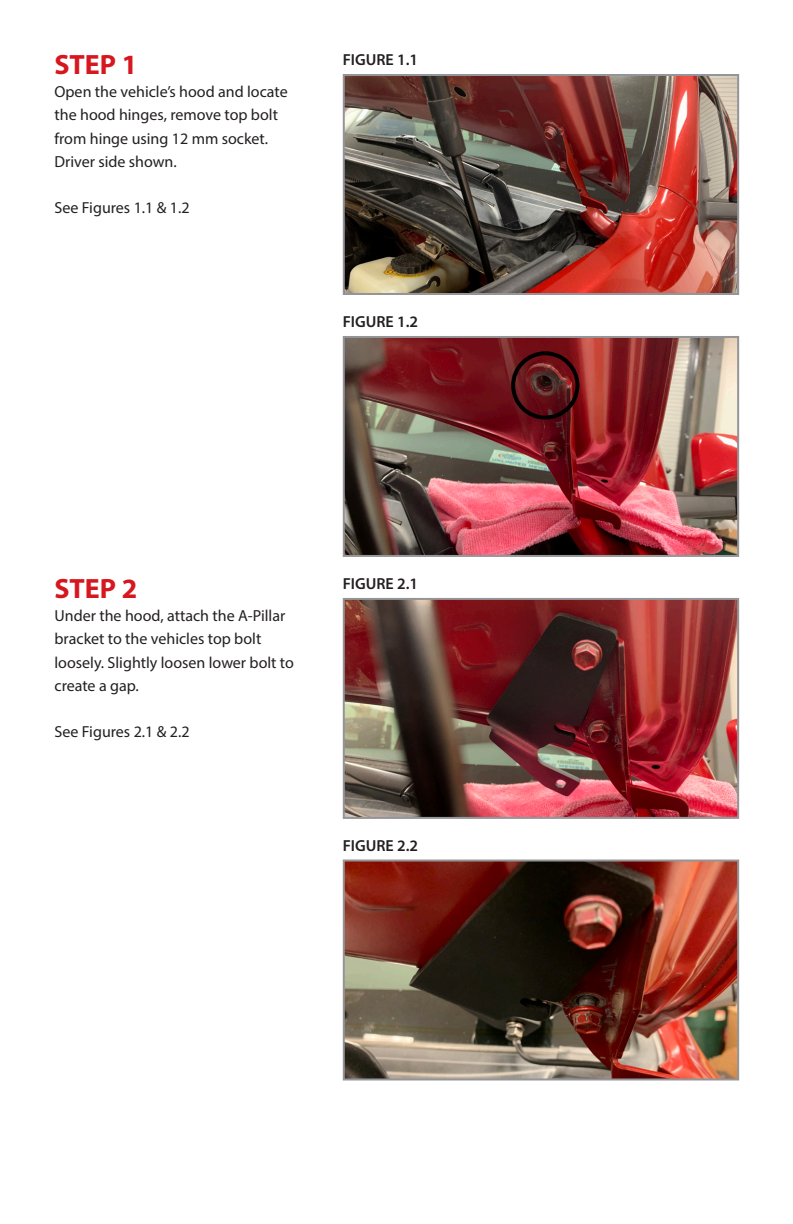
<style>
.page{position:relative;width:793px;height:1224px;background:#fff}
.page>*{position:absolute;margin:0;border:0;box-sizing:border-box;transform-origin:0 0}
.t1{font:700 28px "Myriad Pro";color:#d7171f}
.t2{font:16px/23.2px "Myriad Pro";color:#231f20}
.t3{font:600 16px "Myriad Pro";color:#231f20}
</style>
<div class="page">
<img style="left:345px;top:77px;width:390px;height:215px">
<div style="left:342px;top:74px;width:396px;height:221px;border:2px solid #939598"></div>
<img style="left:345px;top:601px;width:390px;height:215px">
<div style="left:342px;top:598px;width:396px;height:221px;border:2px solid #939598"></div>
<img style="left:345px;top:862px;width:390px;height:215px">
<div style="left:342px;top:859px;width:396px;height:221px;border:2px solid #939598"></div>
<img style="left:345px;top:339px;width:390px;height:215px">
<div style="left:342px;top:336px;width:396px;height:221px;border:2px solid #939598"></div>
<div style="left:511px;top:351px;width:68px;height:68px;border:4px solid #000;border-radius:50%"></div>
<h1 class="t1" style="left:54px;top:46px;width:84px">STEP 1</h1>
<p class="t2" style="left:54px;top:80px;width:235px">Open the vehicle’s hood and locate the hood hinges, remove top bolt from hinge using 12 mm socket.<br>Driver side shown.</p>
<p class="t2" style="left:54px;top:196px;width:137px">See Figures 1.1 &amp; 1.2</p>
<p class="t3" style="left:342px;top:50px;width:77px">FIGURE 1.1</p>
<p class="t3" style="left:342px;top:312px;width:77px">FIGURE 1.2</p>
<h1 class="t1" style="left:54px;top:570px;width:84px">STEP 2</h1>
<p class="t2" style="left:54px;top:604px;width:241px">Under the hood, attach the A-Pillar bracket to the vehicles top bolt loosely. Slightly loosen lower bolt to create a gap.</p>
<p class="t2" style="left:54px;top:720px;width:137px">See Figures 2.1 &amp; 2.2</p>
<p class="t3" style="left:342px;top:574px;width:77px">FIGURE 2.1</p>
<p class="t3" style="left:342px;top:835px;width:77px">FIGURE 2.2</p>
</div>
